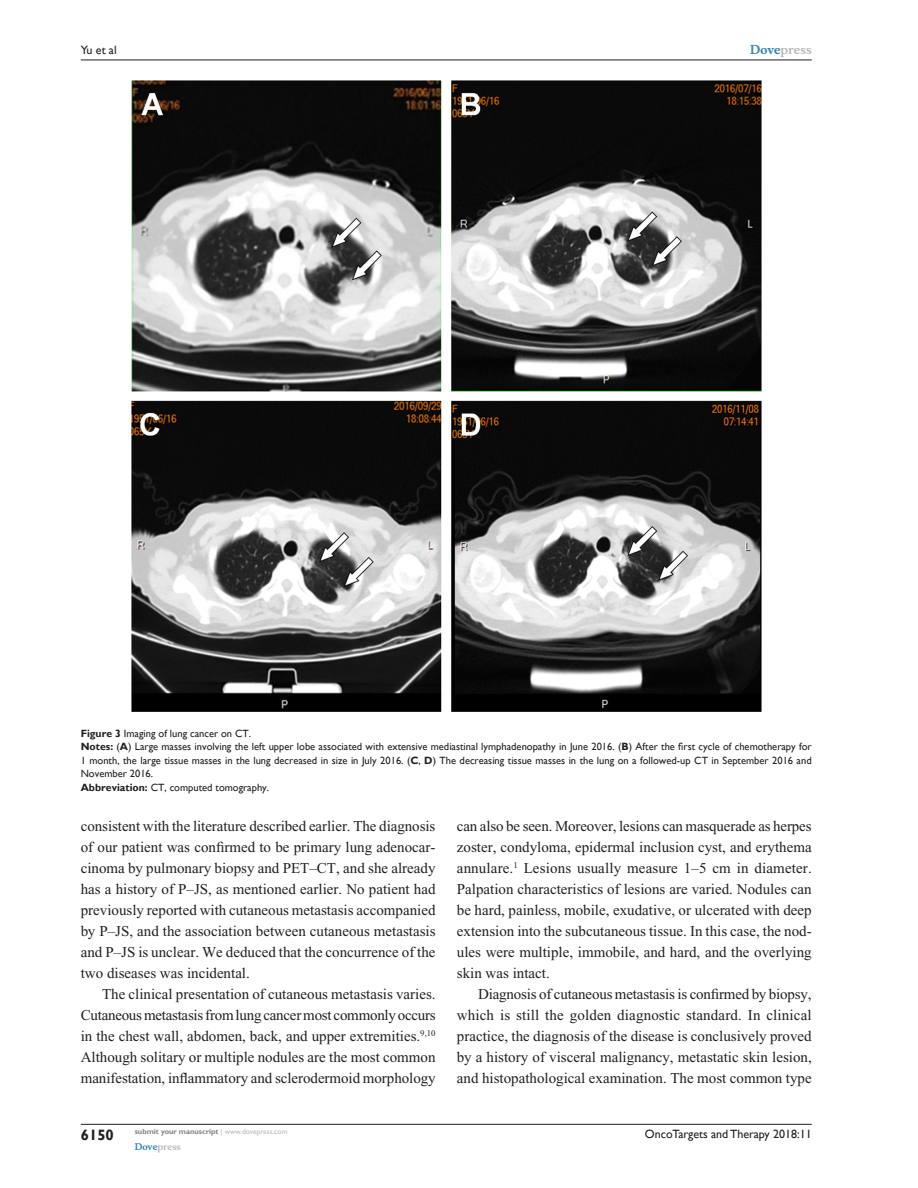
<style>
.page{position:relative;width:918px;height:1188px;background:#fff}
.page>*{position:absolute;margin:0;border:0;box-sizing:border-box;transform-origin:0 0}
.Tx{font:15px/21px "Times New Roman";color:#231f20;text-align:justify}
.TxF{font:15px/21px "Times New Roman";color:#231f20;text-align:justify}
.t1{font:700 15px "Gill Sans";color:#231f20}
.t2{font:12px "Gill Sans";color:#231f20}
.t3{font:700 12px "Musee";color:#b8b9bc}
.FigSNRI{font:10.5px/13.5px "Gill Sans";color:#231f20;text-align:justify}
.FigC{font:10.5px "Gill Sans";color:#231f20}
.t4{font:700 9px "Musee";color:#b8b9bc}
.t5{font:700 7.5px "Gill Sans";color:#808285}
.s1{color:#3485ae}
.s2{font-weight:700}
.s3{font-weight:400;color:#b8b9bc}
</style>
<div class="page">
<hr style="left:81px;top:1124px;width:731px;height:1px;background:#231f20">
<hr style="left:81px;top:60px;width:731px;height:1px;background:#231f20">
<img style="left:131px;top:81px;width:630px;height:630px">
<p class="t2" style="left:81px;top:43px;width:37px">Yu et al</p>
<p class="t3" style="left:750px;top:43px;width:63px"><span class="s1">Dove</span>press</p>
<p class="FigC" style="left:81px;top:727px;width:172px"><span class="s2">Figure 3</span> Imaging of lung cancer on CT.</p>
<p class="FigSNRI" style="left:81px;top:740px;width:732px"><span class="s2">Notes:</span> (<span class="s2">A</span>) Large masses involving the left upper lobe associated with extensive mediastinal lymphadenopathy in June 2016. (<span class="s2">B</span>) After the first cycle of chemotherapy for 1 month, the large tissue masses in the lung decreased in size in July 2016. (<span class="s2">C</span>, <span class="s2">D</span>) The decreasing tissue masses in the lung on a followed-up CT in September 2016 and November 2016.</p>
<p class="FigSNRI" style="left:81px;top:781px;width:190px"><span class="s2">Abbreviation:</span> CT, computed tomography.</p>
<p class="TxF" style="left:81px;top:816px;width:356px">consistent with the literature described earlier. The diagnosis of our patient was confirmed to be primary lung adenocar&shy;cinoma by pulmonary biopsy and PET–CT, and she already has a history of P–JS, as mentioned earlier. No patient had previously reported with cutaneous metastasis accompanied by P–JS, and the association between cutaneous metastasis and P–JS is unclear. We deduced that the concurrence of the two diseases was incidental.</p>
<p class="Tx" style="left:81px;top:984px;width:357px;text-indent:21px">The clinical presentation of cutaneous metastasis varies.<br>Cutaneous metastasis from lung cancer most commonly occurs in the chest wall, abdomen, back, and upper extremities.<sup>9,10<br></sup>Although solitary or multiple nodules are the most common manifestation, inflammatory and sclerodermoid morphology</p>
<p class="Tx" style="left:457px;top:816px;width:356px">can also be seen. Moreover, lesions can masquerade as herpes zoster, condyloma, epidermal inclusion cyst, and erythema annulare.<sup>1</sup> Lesions usually measure 1–5 cm in diameter.<br>Palpation characteristics of lesions are varied. Nodules can be hard, painless, mobile, exudative, or ulcerated with deep extension into the subcutaneous tissue. In this case, the nod&shy;ules were multiple, immobile, and hard, and the overlying skin was intact.</p>
<p class="Tx" style="left:457px;top:984px;width:356px;text-indent:21px">Diagnosis of cutaneous metastasis is confirmed by biopsy, which is still the golden diagnostic standard. In clinical practice, the diagnosis of the disease is conclusively proved by a history of visceral malignancy, metastatic skin lesion, and histopathological examination. The most common type</p>
<p class="t1" style="left:81px;top:1126px;width:35px">6150</p>
<p class="t5" style="left:135px;top:1127px;width:154px">submit your manuscript <span class="s3">| www.dovepress.com</span></p>
<p class="t4" style="left:135px;top:1141px;width:48px"><span class="s1">Dove</span>press</p>
<p class="t2" style="left:645px;top:1127px;width:168px">OncoTargets and Therapy 2018:11</p>
</div>
